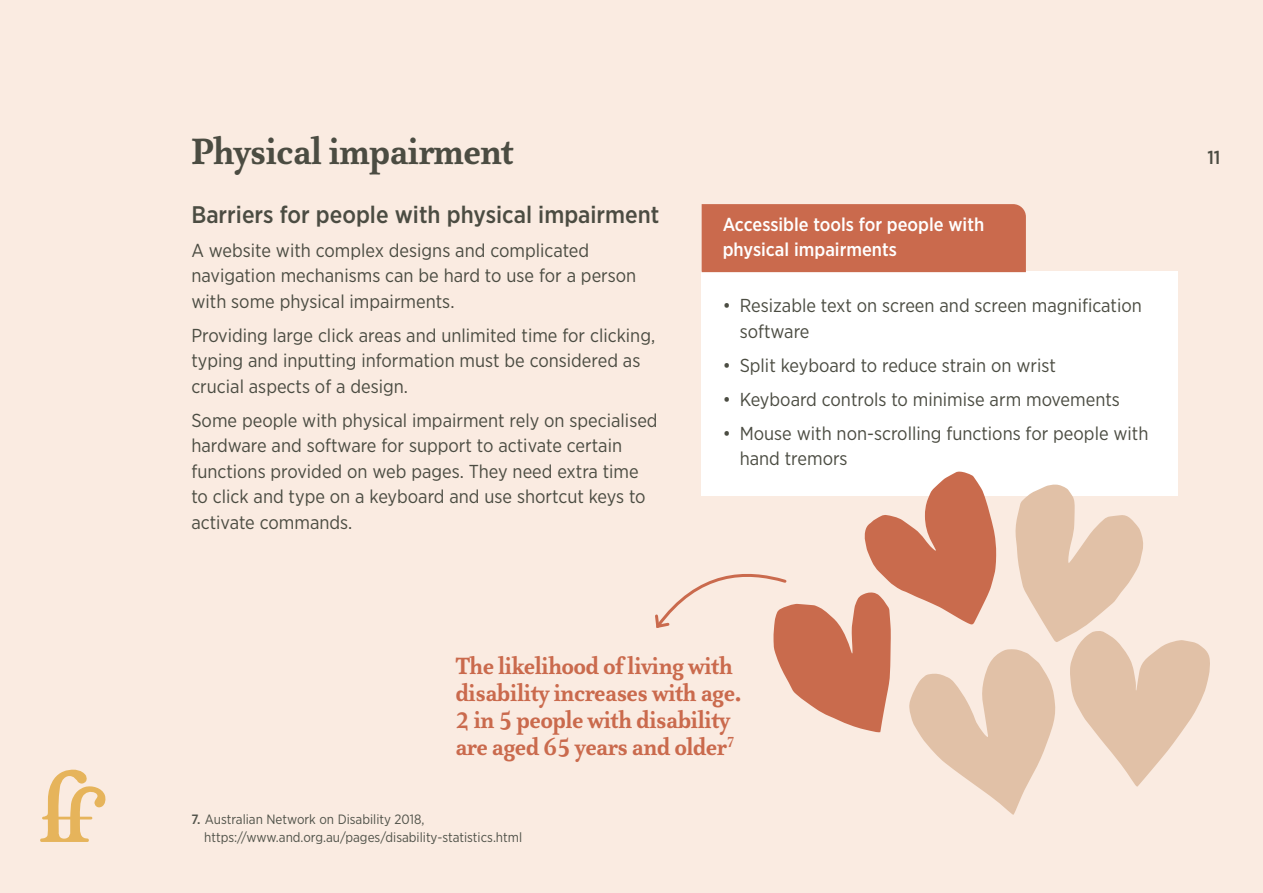
<style>
.page{position:relative;width:1263px;height:893px;background:#faebe1}
.page>*{position:absolute;margin:0;border:0;box-sizing:border-box;transform-origin:0 0}
.Section_Heading{font:700 42px "Atma Serif Pro";color:#4b4c42}
.Feature_Heading{font:700 27px/27px "Atma Serif Pro";color:#ca6a4d}
.Subheading{font:500 24px "Gotham Narrow";color:#4b4c42}
.Body{font:18.75px/25.5px "Gotham Narrow";color:#4b4c42}
.Bullet_Points{font:18.75px/25.5px "Gotham Narrow";color:#4b4c42}
.Body-2{font:500 18.75px/25.5px "Gotham Narrow";color:#fff}
.t1{font:500 18.75px "Gotham Narrow";color:#4b4c42}
.Caption_links{font:13.5px "Gotham Narrow";color:#51534a}
.Captions{font:13.5px "Gotham Narrow";color:#51534a}
.s1{font-weight:500}
</style>
<div class="page">
<div style="left:702px;top:272px;width:476px;height:224px;background:#fff"></div>
<div style="left:702px;top:204px;width:324px;height:68px;background:#ca6a4d"></div>
<svg style="left:40px;top:769px;width:66px;height:73px"></svg>
<svg style="left:655px;top:472px;width:555px;height:343px"></svg>
<h2 class="Section_Heading" style="left:191px;top:126px;width:324px">Physical impairment</h2>
<h2 class="Subheading" style="left:191px;top:199px;width:470px">Barriers for people with physical impairment</h2>
<p class="Body" style="left:191px;top:237px;width:446px">A website with complex designs and complicated navigation mechanisms can be hard to use for a person with some physical impairments.</p>
<p class="Body" style="left:191px;top:322px;width:465px">Providing large click areas and unlimited time for clicking, typing and inputting information must be considered as crucial aspects of a design.</p>
<p class="Body" style="left:191px;top:407px;width:468px">Some people with physical impairment rely on specialised hardware and software for support to activate certain functions provided on web pages. They need extra time to click and type on a keyboard and use shortcut keys to activate commands.</p>
<p class="Body-2" style="left:723px;top:211px;width:263px">Accessible tools for people with physical impairments</p>
<p class="Bullet_Points" style="left:740px;top:293px;width:404px;text-indent:-17px">• Resizable text on screen and screen magnification software</p>
<p class="Bullet_Points" style="left:723px;top:352px;width:335px">• Split keyboard to reduce strain on wrist</p>
<p class="Bullet_Points" style="left:723px;top:386px;width:399px">• Keyboard controls to minimise arm movements</p>
<p class="Bullet_Points" style="left:740px;top:420px;width:410px;text-indent:-17px">• Mouse with non-scrolling functions for people with hand tremors</p>
<h1 class="Feature_Heading" style="left:456px;top:653px;width:287px">The likelihood of living with disability increases with age.<br>2 in 5 people with disability are aged 65 years and older<sup>7</sup></h1>
<p class="Captions" style="left:191px;top:811px;width:235px"><span class="s1">7.</span> Australian Network on Disability 2018,</p>
<p class="Caption_links" style="left:204px;top:829px;width:320px">https://www.and.org.au/pages/disability-statistics.html</p>
<p class="t1" style="left:1207px;top:146px;width:15px">11</p>
</div>
